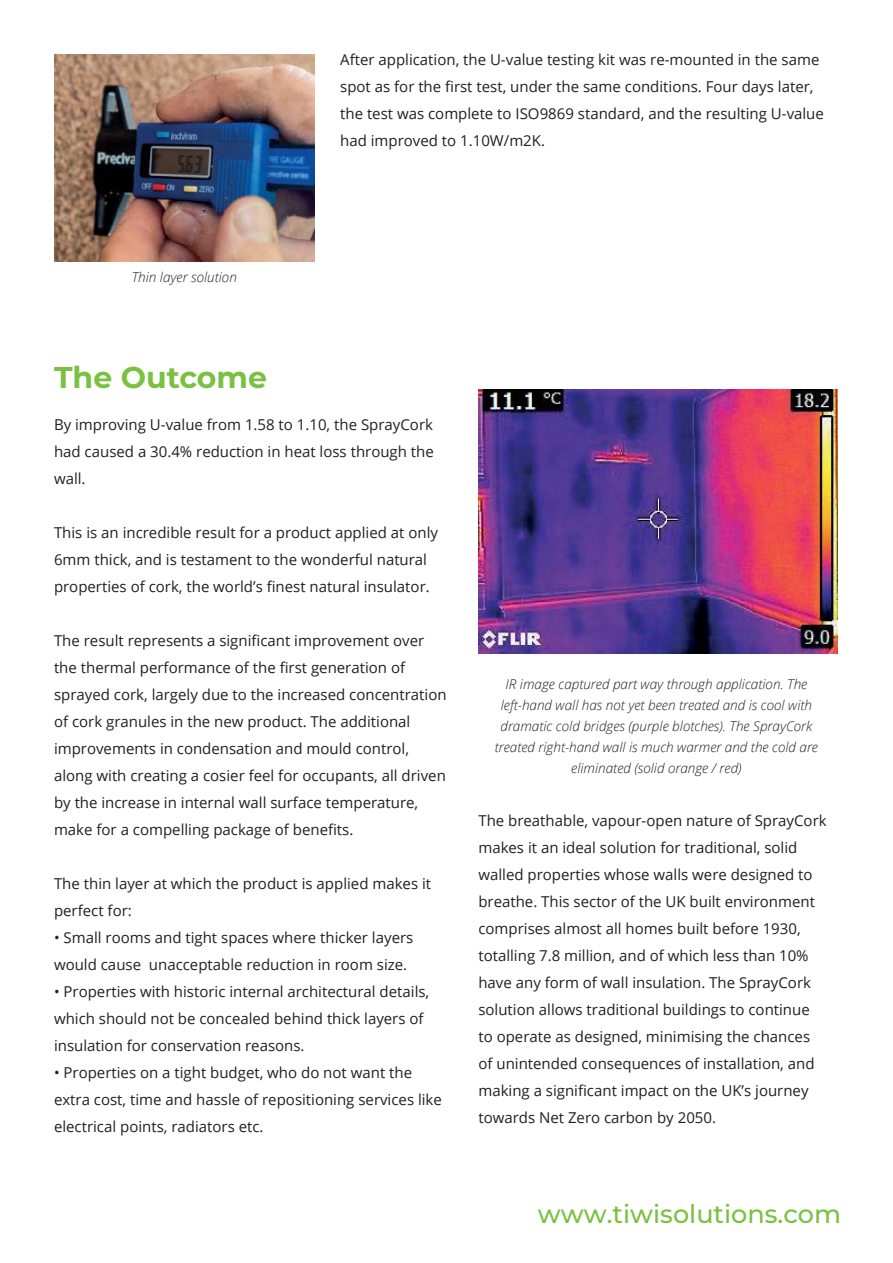
<style>
.page{position:relative;width:893px;height:1263px;background:#fff}
.page>*{position:absolute;margin:0;border:0;box-sizing:border-box;transform-origin:0 0}
.t1{font:700 30px "Montserrat";color:#7ac142}
.t2{font:500 25.5px "Montserrat";color:#7ac142}
.t3{font:15px/27px "Open Sans";color:#221f1f}
.t4{font:italic 300 13.5px/21px "Open Sans";color:#221f1f;text-align:center}
</style>
<div class="page">
<img style="left:54px;top:54px;width:261px;height:207px">
<img style="left:478px;top:389px;width:360px;height:264px">
<p class="t4" style="left:132px;top:267px;width:107px">Thin layer solution</p>
<p class="t3" style="left:340px;top:48px;width:485px">After application, the U-value testing kit was re-mounted in the same spot as for the first test, under the same conditions. Four days later, the test was complete to ISO9869 standard, and the resulting U-value had improved to 1.10W/m2K.</p>
<h1 class="t1" style="left:54px;top:365px;width:215px">The Outcome</h1>
<p class="t3" style="left:54px;top:413px;width:381px;text-align:justify">By improving U-value from 1.58 to 1.10, the SprayCork had caused a 30.4% reduction in heat loss through the wall.</p>
<p class="t3" style="left:54px;top:521px;width:386px">This is an incredible result for a product applied at only<br>6mm thick, and is testament to the wonderful natural properties of cork, the worldís finest natural insulator.</p>
<p class="t3" style="left:54px;top:629px;width:394px">The result represents a significant improvement over the thermal performance of the first generation of sprayed cork, largely due to the increased concentration of cork granules in the new product. The additional improvements in condensation and mould control, along with creating a cosier feel for occupants, all driven by the increase in internal wall surface temperature, make for a compelling package of benefits.</p>
<p class="t3" style="left:54px;top:872px;width:389px">The thin layer at which the product is applied makes it perfect for:<br>ï Small rooms and tight spaces where thicker layers would cause unacceptable reduction in room size.<br>ï Properties with historic internal architectural details, which should not be concealed behind thick layers of insulation for conservation reasons.<br>ï Properties on a tight budget, who do not want the extra cost, time and hassle of repositioning services like electrical points, radiators etc.</p>
<p class="t4" style="left:495px;top:674px;width:325px">IR image captured part way through application. The left-hand wall has not yet been treated and is cool with dramatic cold bridges (purple blotches). The SprayCork treated right-hand wall is much warmer and the cold are eliminated (solid orange / red)</p>
<p class="t3" style="left:478px;top:808px;width:350px">The breathable, vapour-open nature of SprayCork makes it an ideal solution for traditional, solid walled properties whose walls were designed to breathe. This sector of the UK built environment comprises almost all homes built before 1930, totalling 7.8 million, and of which less than 10% have any form of wall insulation. The SprayCork solution allows traditional buildings to continue to operate as designed, minimising the chances of unintended consequences of installation, and making a significant impact on the UKís journey towards Net Zero carbon by 2050.</p>
<h2 class="t2" style="left:538px;top:1199px;width:305px">www.tiwisolutions.com</h2>
</div>
